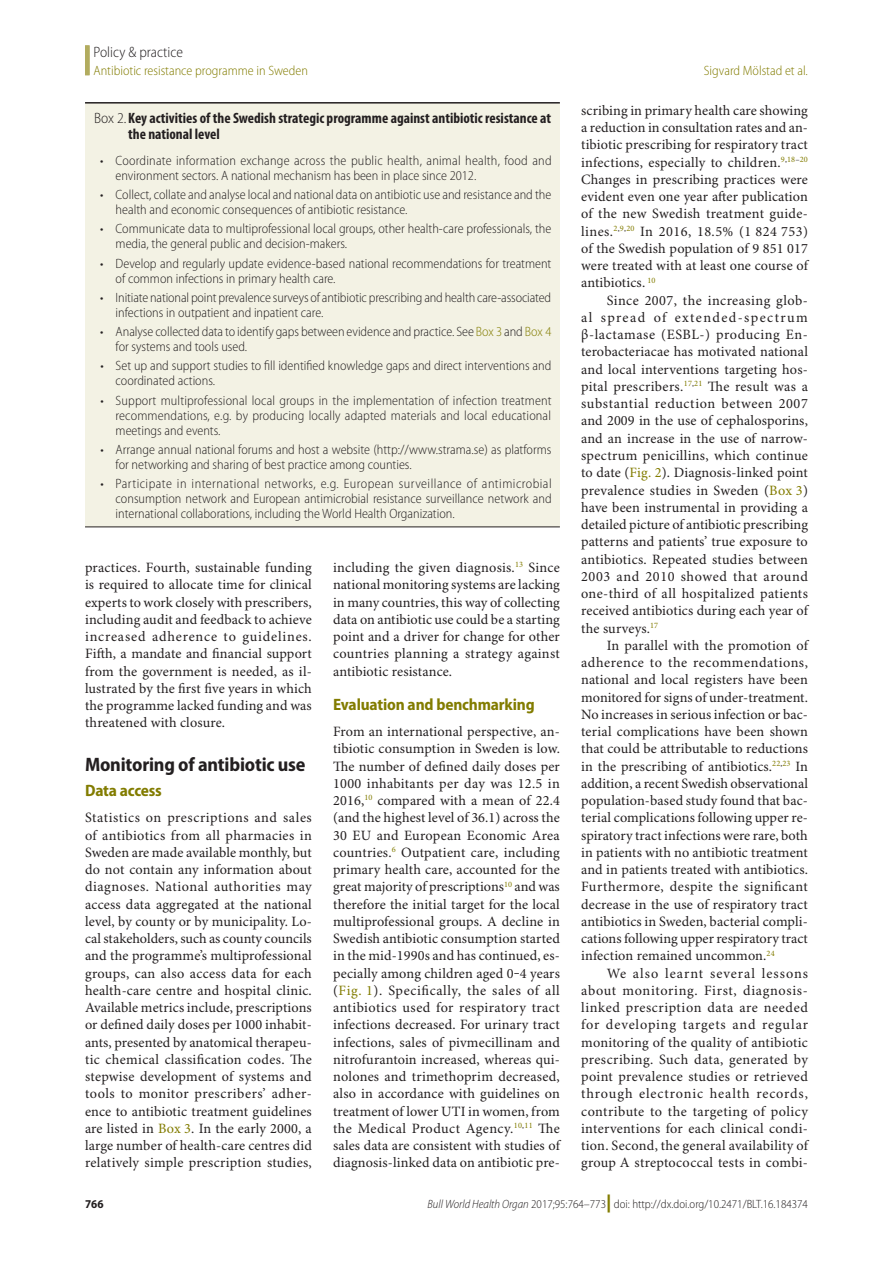
<style>
.page{position:relative;width:893px;height:1263px;background:#fff}
.page>*{position:absolute;margin:0;border:0;box-sizing:border-box;transform-origin:0 0}
.t1{font:700 semi-condensed 19.5px "Myriad Pro";letter-spacing:-.01em;color:#231f20}
.t2{font:700 semi-condensed 16.5px "Myriad Pro";letter-spacing:-.01em;color:#827c00}
.t3{font:700 condensed 15px/16.5px "Myriad Pro";color:#231f20}
.t4{font:300 semi-condensed 15px "Myriad Pro";color:#231f20}
.t5{font:14.25px/17.2px "Minion Pro";letter-spacing:.01em;color:#231f20;text-align:justify}
.t6{font:300 semi-condensed 13.5px/15px "Myriad Pro";color:#231f20}
.t7{font:300 semi-condensed 13.5px "Myriad Pro";color:#827c00}
.t8{font:300 semi-condensed 12px "Myriad Pro";color:#231f20}
.t9{font:700 semi-condensed 12px "Myriad Pro";color:#231f20}
.s1{font-weight:300;font-stretch:semi-condensed}
.s2{color:#827c00}
.s3{font-style:italic}
.s4{font-weight:900;font-stretch:normal;font-size:18px;color:#827c00}
</style>
<div class="page">
<div style="left:85px;top:45px;width:5px;height:30px;background:#b2ac5f"></div>
<div style="left:85px;top:104px;width:474px;height:423px;background:#f3f2e4"></div>
<hr style="left:85px;top:102px;width:475px;height:2px;background:#231f20">
<hr style="left:85px;top:526px;width:475px;height:1px;background:#231f20">
<p class="t4" style="left:94px;top:44px;width:91px">Policy &amp; practice</p>
<p class="t7" style="left:94px;top:63px;width:216px">Antibiotic resistance programme in Sweden</p>
<p class="t7" style="left:704px;top:63px;width:106px">Sigvard Mölstad et al.</p>
<p class="t3" style="left:128px;top:110px;width:424px;text-indent:-34px"><span class="s1">Box 2.</span> Key activities of the Swedish strategic programme against antibiotic resistance at the national level</p>
<p class="t6" style="left:116px;top:153px;width:437px;text-indent:-15px">• Coordinate information exchange across the public health, animal health, food and environment sectors. A national mechanism has been in place since 2012.</p>
<p class="t6" style="left:116px;top:187px;width:437px;text-indent:-15px">• Collect, collate and analyse local and national data on antibiotic use and resistance and the health and economic consequences of antibiotic resistance.</p>
<p class="t6" style="left:116px;top:222px;width:437px;text-indent:-15px">• Communicate data to multiprofessional local groups, other health-care professionals, the media, the general public and decision-makers.</p>
<p class="t6" style="left:116px;top:256px;width:437px;text-indent:-15px">• Develop and regularly update evidence-based national recommendations for treatment of common infections in primary health care.</p>
<p class="t6" style="left:116px;top:290px;width:437px;text-indent:-15px">• Initiate national point prevalence surveys of antibiotic prescribing and health care-associated infections in outpatient and inpatient care.</p>
<p class="t6" style="left:116px;top:324px;width:437px;text-indent:-15px">• Analyse collected data to identify gaps between evidence and practice. See <span class="s2">Box 3</span> and <span class="s2">Box 4 </span>for systems and tools used.</p>
<p class="t6" style="left:116px;top:359px;width:437px;text-indent:-15px">• Set up and support studies to fill identified knowledge gaps and direct interventions and coordinated actions.</p>
<p class="t6" style="left:116px;top:393px;width:437px;text-align:justify;text-indent:-15px">• Support multiprofessional local groups in the implementation of infection treatment recommendations, e.g. by producing locally adapted materials and local educational meetings and events.</p>
<p class="t6" style="left:116px;top:442px;width:437px;text-indent:-15px">• Arrange annual national forums and host a website (http://www.strama.se) as platforms for networking and sharing of best practice among counties.</p>
<p class="t6" style="left:116px;top:476px;width:438px;text-align:justify;text-indent:-15px">• Participate in international networks, e.g. European surveillance of antimicrobial consumption network and European antimicrobial resistance surveillance network and international collaborations, including the World Health Organization.</p>
<p class="t5" style="left:85px;top:559px;width:228px">practices. Fourth, sustainable funding is required to allocate time for clinical experts to work closely with prescribers, including audit and feedback to achieve increased adherence to guidelines.<br>Fifth, a mandate and financial support from the government is needed, as il&shy;lustrated by the first five years in which the programme lacked funding and was threatened with closure.</p>
<h1 class="t1" style="left:85px;top:753px;width:222px">Monitoring of antibiotic use</h1>
<p class="t2" style="left:85px;top:782px;width:78px">Data access</p>
<p class="t5" style="left:85px;top:810px;width:228px">Statistics on prescriptions and sales of antibiotics from all pharmacies in Sweden are made available monthly, but do not contain any information about diagnoses. National authorities may access data aggregated at the national level, by county or by municipality. Lo&shy;cal stakeholders, such as county councils and the programme’s multiprofessional groups, can also access data for each health-care centre and hospital clinic.<br>Available metrics include, prescriptions or defined daily doses per 1000 inhabit&shy;ants, presented by anatomical therapeu&shy;tic chemical classification codes. The stepwise development of systems and tools to monitor prescribers’ adher&shy;ence to antibiotic treatment guidelines are listed in <span class="s2">Box 3</span>. In the early 2000, a large number of health-care centres did relatively simple prescription studies,</p>
<p class="t5" style="left:333px;top:560px;width:228px">including the given diagnosis.<sup>13</sup> Since national monitoring systems are lacking in many countries, this way of collecting data on antibiotic use could be a starting point and a driver for change for other countries planning a strategy against antibiotic resistance.</p>
<p class="t2" style="left:333px;top:695px;width:203px">Evaluation and benchmarking</p>
<p class="t5" style="left:333px;top:723px;width:228px">From an international perspective, an&shy;tibiotic consumption in Sweden is low.<br>The number of defined daily doses per 1000 inhabitants per day was 12.5 in 2016,<sup>10</sup> compared with a mean of 22.4 (and the highest level of 36.1) across the 30 EU and European Economic Area countries.<sup>6</sup> Outpatient care, including primary health care, accounted for the great majority of prescriptions<sup>10</sup> and was therefore the initial target for the local multiprofessional groups. A decline in Swedish antibiotic consumption started in the mid-1990s and has continued, es&shy;pecially among children aged 0‒4 years (<span class="s2">Fig. 1</span>). Specifically, the sales of all antibiotics used for respiratory tract infections decreased. For urinary tract infections, sales of pivmecillinam and nitrofurantoin increased, whereas qui&shy;nolones and trimethoprim decreased, also in accordance with guidelines on treatment of lower UTI in women, from the Medical Product Agency.<sup>10</sup><sup>,</sup><sup>11</sup> The sales data are consistent with studies of diagnosis-linked data on antibiotic pre-</p>
<p class="t5" style="left:581px;top:102px;width:228px">scribing in primary health care showing a reduction in consultation rates and an&shy;tibiotic prescribing for respiratory tract infections, especially to children.<sup>9</sup><sup>,</sup><sup>18</sup><sup>–</sup><sup>20<br></sup>Changes in prescribing practices were evident even one year after publication of the new Swedish treatment guide&shy;lines.<sup>2</sup><sup>,</sup><sup>9</sup><sup>,</sup><sup>20</sup> In 2016, 18.5% (1 824 753) of the Swedish population of 9 851 017 were treated with at least one course of antibiotics. <sup>10</sup></p>
<p class="t5" style="left:581px;top:292px;width:228px;text-indent:26px">Since 2007, the increasing glob&shy;al spread of extended-spectrum β-lactamase (ESBL-) producing En&shy;terobacteriacae has motivated national and local interventions targeting hos&shy;pital prescribers.<sup>17</sup><sup>,</sup><sup>21</sup> The result was a substantial reduction between 2007 and 2009 in the use of cephalosporins, and an increase in the use of narrow&shy;spectrum penicillins, which continue to date (<span class="s2">Fig. 2</span>). Diagnosis-linked point prevalence studies in Sweden (<span class="s2">Box 3</span>) have been instrumental in providing a detailed picture of antibiotic prescribing patterns and patients’ true exposure to antibiotics. Repeated studies between 2003 and 2010 showed that around one-third of all hospitalized patients received antibiotics during each year of the surveys.<sup>17</sup></p>
<p class="t5" style="left:581px;top:637px;width:228px;text-indent:26px">In parallel with the promotion of adherence to the recommendations, national and local registers have been monitored for signs of under-treatment.<br>No increases in serious infection or bac&shy;terial complications have been shown that could be attributable to reductions in the prescribing of antibiotics.<sup>22</sup><sup>,</sup><sup>23</sup> In addition, a recent Swedish observational population-based study found that bac&shy;terial complications following upper re&shy;spiratory tract infections were rare, both in patients with no antibiotic treatment and in patients treated with antibiotics.<br>Furthermore, despite the significant decrease in the use of respiratory tract antibiotics in Sweden, bacterial compli&shy;cations following upper respiratory tract infection remained uncommon.<sup>24</sup></p>
<p class="t5" style="left:581px;top:965px;width:228px;text-indent:26px">We also learnt several lessons about monitoring. First, diagnosis&shy;linked prescription data are needed for developing targets and regular monitoring of the quality of antibiotic prescribing. Such data, generated by point prevalence studies or retrieved through electronic health records, contribute to the targeting of policy interventions for each clinical condi&shy;tion. Second, the general availability of group A streptococcal tests in combi-</p>
<p class="t9" style="left:85px;top:1197px;width:20px">766</p>
<p class="t8" style="left:427px;top:1198px;width:382px"><span class="s3">Bull World Health Organ</span> 2017;95:764–773<span class="s4">|</span> doi: http://dx.doi.org/10.2471/BLT.16.184374</p>
</div>
